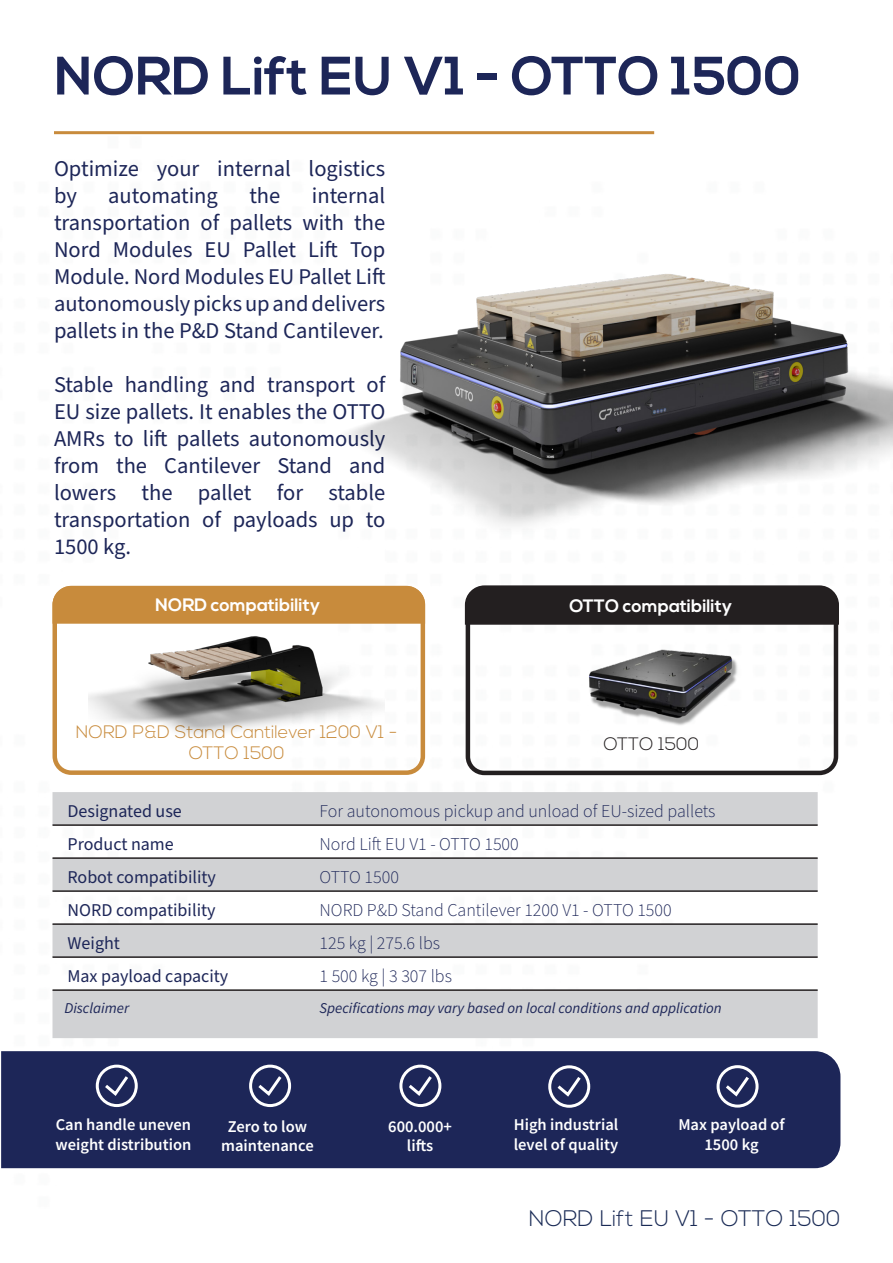
<style>
.page{position:relative;width:893px;height:1263px;background:#fff}
.page>*{position:absolute;margin:0;border:0;box-sizing:border-box;transform-origin:0 0}
.t1{font:700 54px "Nexa";color:#1d2658}
.t2{font:22.5px/27px "Source Sans Pro";color:#1d2658;text-align:justify}
.t3{font:300 22.5px "Nexa";color:#1a2b56}
.t4{font:300 18px "Source Sans Pro";color:#1d2658}
.t5{font:18px "Source Sans Pro";color:#1d2658}
.t6{font:300 18px/21.6px "Nexa";color:#c88b3c;text-align:center}
.t7{font:700 18px "Nexa";color:#fff}
.t8{font:300 18px "Nexa";color:#231f20}
.t9{font:600 16.5px/19.8px "Source Sans Pro";color:#fff}
.t10{font:italic 15px "Source Sans Pro";color:#1d2658}
</style>
<div class="page">
<hr style="left:54px;top:131px;width:600px;height:3px;background:#c88b3c">
<div style="left:1px;top:1051px;width:839px;height:117px;background:#1d2658"></div>
<div style="left:96px;top:1065px;width:42px;height:42px;border:3px solid #fff;border-radius:50%"></div>
<div style="left:249px;top:1065px;width:42px;height:42px;border:3px solid #fff;border-radius:50%"></div>
<svg style="left:102px;top:1073px;width:29px;height:25px"></svg>
<svg style="left:255px;top:1073px;width:29px;height:25px"></svg>
<div style="left:399px;top:1065px;width:42px;height:42px;border:3px solid #fff;border-radius:50%"></div>
<svg style="left:405px;top:1073px;width:30px;height:25px"></svg>
<div style="left:548px;top:1065px;width:42px;height:43px;border:3px solid #fff;border-radius:50%"></div>
<svg style="left:554px;top:1073px;width:30px;height:26px"></svg>
<div style="left:717px;top:1065px;width:41px;height:42px;border:3px solid #fff;border-radius:50%"></div>
<svg style="left:723px;top:1073px;width:29px;height:26px"></svg>
<svg style="left:52px;top:792px;width:766px;height:246px;fill:#d1d2d4"></svg>
<hr style="left:52px;top:824px;width:766px;height:2px;background:#231f20">
<hr style="left:52px;top:857px;width:766px;height:2px;background:#231f20">
<hr style="left:52px;top:890px;width:766px;height:2px;background:#231f20">
<hr style="left:52px;top:923px;width:766px;height:2px;background:#231f20">
<hr style="left:52px;top:956px;width:766px;height:2px;background:#231f20">
<hr style="left:52px;top:989px;width:766px;height:2px;background:#231f20">
<img style="left:348px;top:274px;width:545px;height:312px">
<div style="left:57px;top:591px;width:363px;height:33px;background:#c88b3c"></div>
<div style="left:52px;top:586px;width:373px;height:189px;border:4px solid #c88b3c;border-radius:16px"></div>
<img style="left:89px;top:579px;width:295px;height:196px">
<svg style="left:464px;top:585px;width:376px;height:40px;background:#332f30"></svg>
<div style="left:466px;top:586px;width:372px;height:189px;border:4px solid #231f20;border-radius:16px"></div>
<img style="left:544px;top:574px;width:244px;height:245px">
<p class="t1" style="left:54px;top:45px;width:748px">NORD Lift EU V1 - OTTO 1500</p>
<p class="t2" style="left:54px;top:156px;width:333px">Optimize your internal logistics by</p>
<p class="t2" style="left:54px;top:183px;width:333px;text-indent:258px">internal transportation of pallets with the Nord Modules EU Pallet Lift Top Module. Nord Modules EU Pallet Lift autonomously picks up and delivers pallets in the P&amp;D Stand Cantilever.</p>
<p class="t2" style="left:54px;top:372px;width:333px">Stable handling and transport of EU size pallets. It enables the OTTO AMRs to lift pallets autonomously from the Cantilever Stand and lowers the pallet for stable transportation of payloads up to 1500 kg.</p>
<p class="t2" style="left:108px;top:183px;width:111px">automating</p>
<p class="t2" style="left:249px;top:183px;width:33px">the</p>
<p class="t7" style="left:155px;top:594px;width:167px">NORD compatibility</p>
<p class="t6" style="left:76px;top:722px;width:323px">NORD P&amp;D Stand Cantilever 1200 V1 -<br>OTTO 1500</p>
<p class="t7" style="left:569px;top:595px;width:164px">OTTO compatibility</p>
<p class="t8" style="left:603px;top:734px;width:97px">OTTO 1500</p>
<p class="t5" style="left:68px;top:798px;width:116px">Designated use</p>
<p class="t4" style="left:319px;top:798px;width:398px">For autonomous pickup and unload of EU-sized pallets</p>
<p class="t5" style="left:68px;top:831px;width:108px">Product name</p>
<p class="t4" style="left:319px;top:831px;width:201px">Nord Lift EU V1 - OTTO 1500</p>
<p class="t5" style="left:68px;top:864px;width:150px">Robot compatibility</p>
<p class="t4" style="left:319px;top:864px;width:81px">OTTO 1500</p>
<p class="t5" style="left:68px;top:897px;width:150px">NORD compatibility</p>
<p class="t4" style="left:319px;top:897px;width:354px">NORD P&amp;D Stand Cantilever 1200 V1 - OTTO 1500</p>
<p class="t5" style="left:68px;top:930px;width:54px">Weight</p>
<p class="t4" style="left:319px;top:930px;width:122px">125 kg | 275.6 lbs</p>
<p class="t5" style="left:68px;top:963px;width:162px">Max payload capacity</p>
<p class="t4" style="left:319px;top:963px;width:134px">1 500 kg | 3 307 lbs</p>
<p class="t10" style="left:64px;top:999px;width:66px">Disclaimer</p>
<p class="t10" style="left:320px;top:999px;width:404px">Specifications may vary based on local conditions and application</p>
<p class="t9" style="left:56px;top:1114px;width:137px">Can handle uneven weight distribution</p>
<p class="t9" style="left:221px;top:1116px;width:94px;text-align:center">Zero to low maintenance</p>
<p class="t9" style="left:388px;top:1116px;width:65px">600.000+</p>
<p class="t9" style="left:407px;top:1136px;width:28px">lifts</p>
<p class="t9" style="left:514px;top:1114px;width:106px">High industrial level of quality</p>
<p class="t9" style="left:678px;top:1114px;width:108px">Max payload of</p>
<p class="t9" style="left:704px;top:1134px;width:56px">1500 kg</p>
<p class="t3" style="left:529px;top:1205px;width:313px">NORD Lift EU V1 - OTTO 1500</p>
</div>
